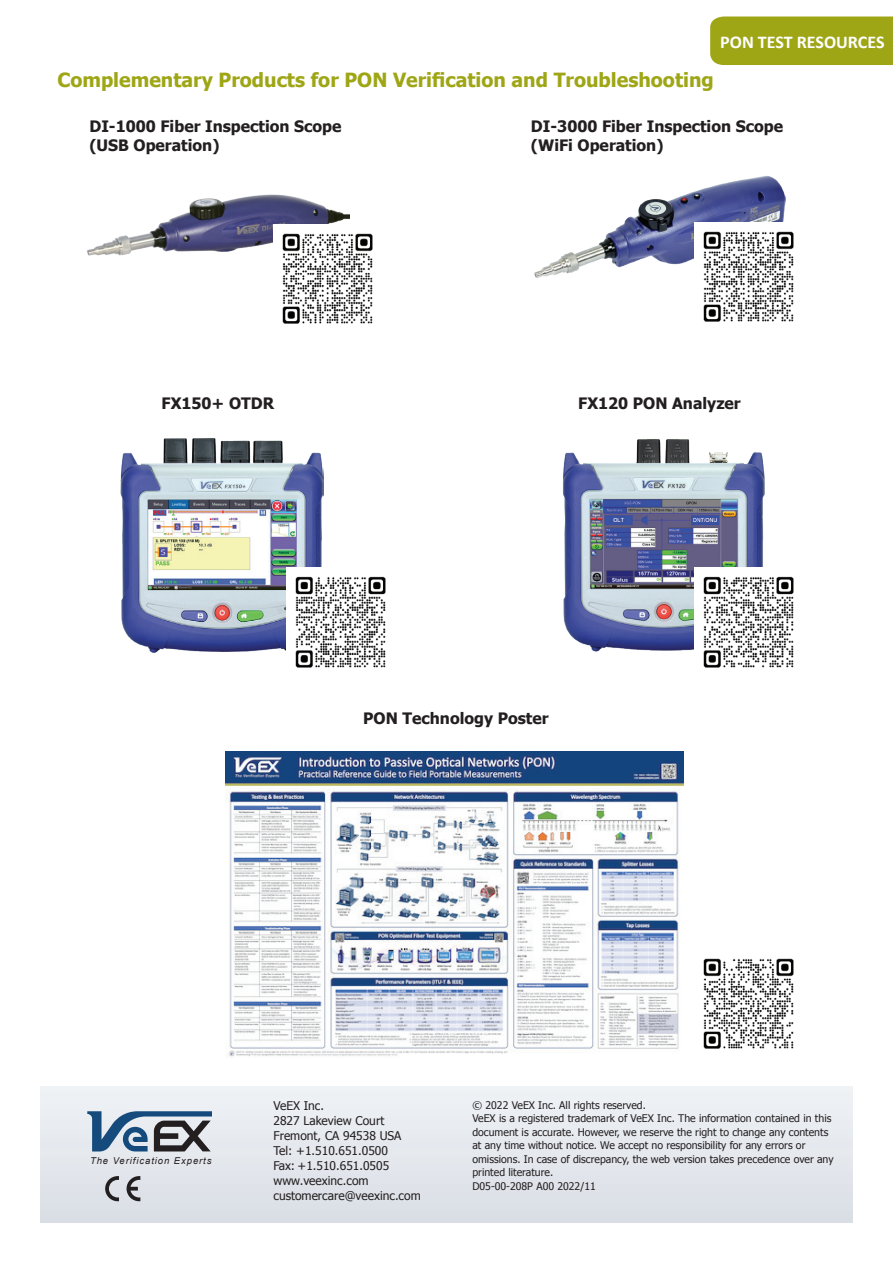
<style>
.page{position:relative;width:893px;height:1263px;background:#fff}
.page>*{position:absolute;margin:0;border:0;box-sizing:border-box;transform-origin:0 0}
.t1{font:700 19.5px "Tahoma";color:#9ea615}
.t2{font:700 18px "Calibri";color:#fff}
.t3{font:700 15.75px/18.9px "Tahoma";color:#231f20}
.t4{font:12px/15px "Tahoma";color:#231f20}
.t5{font:10.5px/13.5px "Tahoma";color:#231f20}
.t6{font:italic 9.45px "Arial";letter-spacing:.1em;color:#231f20}
</style>
<div class="page">
<div style="left:40px;top:1086px;width:812px;height:136px;background:#e5e8ed"></div>
<svg style="left:105px;top:1176px;width:14px;height:25px"></svg>
<svg style="left:127px;top:1176px;width:13px;height:25px"></svg>
<svg style="left:87px;top:1111px;width:125px;height:40px"></svg>
<div style="left:710px;top:17px;width:183px;height:48px;background:#9ea615"></div>
<img style="left:87px;top:194px;width:262px;height:62px">
<img style="left:534px;top:176px;width:252px;height:102px">
<img style="left:120px;top:438px;width:203px;height:214px">
<img style="left:563px;top:439px;width:202px;height:212px">
<img style="left:273px;top:225px;width:100px;height:99px">
<img style="left:695px;top:223px;width:99px;height:99px">
<img style="left:695px;top:568px;width:99px;height:100px">
<img style="left:286px;top:568px;width:100px;height:100px">
<img style="left:703px;top:958px;width:91px;height:91px">
<img style="left:225px;top:752px;width:459px;height:305px">
<h2 class="t2" style="left:720px;top:29px;width:166px">PON TEST RESOURCES</h2>
<h1 class="t1" style="left:57px;top:66px;width:658px">Complementary Products for PON Verification and Troubleshooting</h1>
<h3 class="t3" style="left:89px;top:116px;width:254px">DI-1000 Fiber Inspection Scope (USB Operation)</h3>
<h3 class="t3" style="left:531px;top:116px;width:254px">DI-3000 Fiber Inspection Scope (WiFi Operation)</h3>
<h3 class="t3" style="left:162px;top:393px;width:114px">FX150+ OTDR</h3>
<h3 class="t3" style="left:578px;top:393px;width:164px">FX120 PON Analyzer</h3>
<h3 class="t3" style="left:363px;top:707px;width:187px">PON Technology Poster</h3>
<p class="t6" style="left:90px;top:1155px;width:123px">The Verification Experts</p>
<p class="t4" style="left:273px;top:1097px;width:149px">VeEX Inc.<br>2827 Lakeview Court<br>Fremont, CA 94538 USA<br>Tel: +1.510.651.0500<br>Fax: +1.510.651.0505 www.veexinc.com customercare@veexinc.com</p>
<p class="t5" style="left:472px;top:1098px;width:363px">© 2022 VeEX Inc. All rights reserved.<br>VeEX is a registered trademark of VeEX Inc. The information contained in this document is accurate. However, we reserve the right to change any contents at any time without notice. We accept no responsibility for any errors or omissions. In case of discrepancy, the web version takes precedence over any printed literature.<br>D05-00-208P A00 2022/11</p>
</div>
